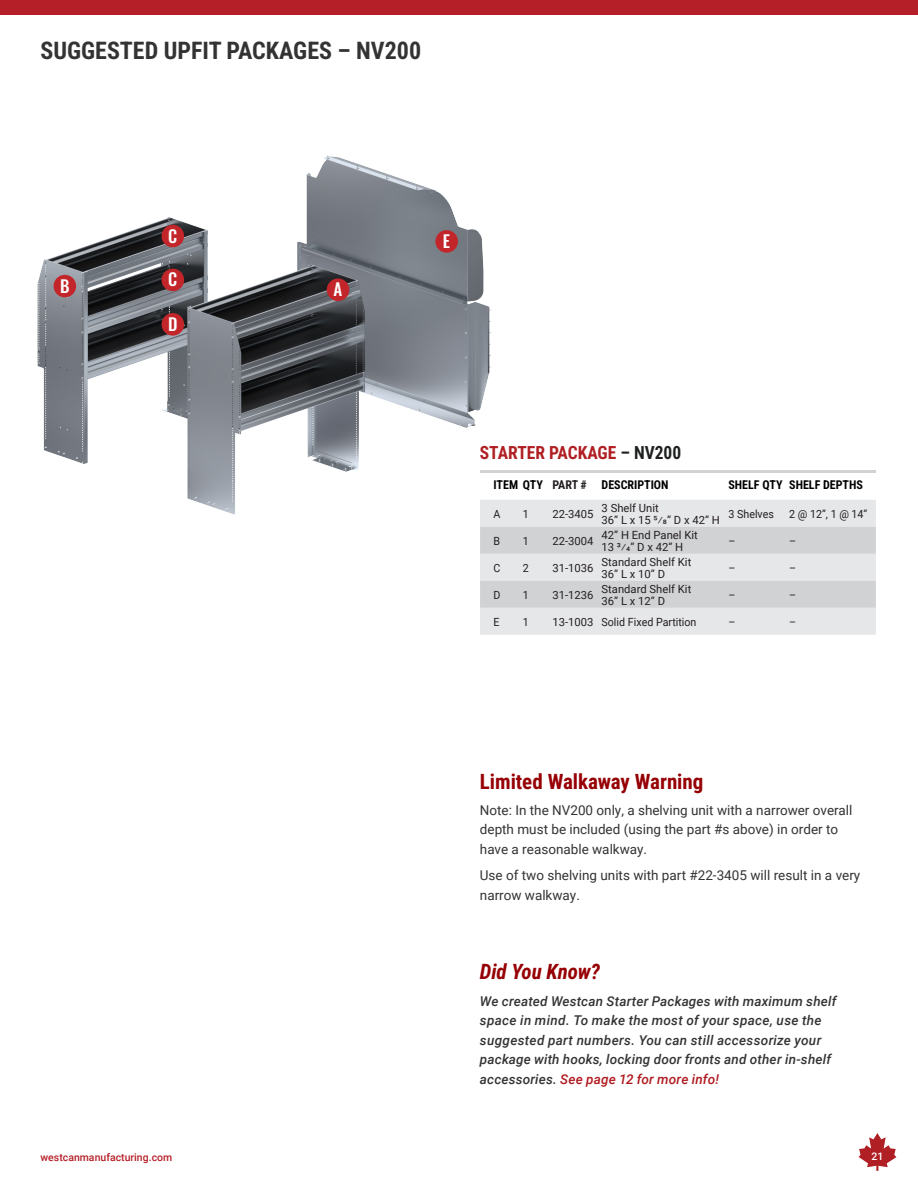
<style>
.page{position:relative;width:918px;height:1188px;background:#fff}
.page>*{position:absolute;margin:0;border:0;box-sizing:border-box;transform-origin:0 0}
.t1{font:700 24px "Roboto Condensed";color:#323332}
.t2{font:700 21px "Roboto Condensed";color:#960005}
.t3{font:italic 700 21px "Roboto Condensed";color:#960005}
.t4{font:700 18px "Roboto Condensed";color:#b01f23}
.t5{font:16.8px "Oswald";color:#fff}
.t6{font:italic 500 13.5px/19.5px "Roboto";letter-spacing:.02em;color:#333}
.t7{font:13.5px/19.5px "Roboto";color:#333}
.t8{font:700 12px "Roboto Condensed";color:#000}
.t9{font:700 12px "Roboto Condensed";color:#231f20}
.t10{font:11.25px "Roboto";color:#231f20}
.t11{font:11.25px "Roboto";color:#231f20;scale:.95 1}
.t12{font:500 10.5px "Roboto";color:#b51f27}
.t13{font:500 10.5px "Roboto";color:#fff}
.s1{color:#1f2020}
.s2{color:#b0191e}
</style>
<div class="page">
<img style="left:37px;top:155px;width:454px;height:359px">
<div style="left:327px;top:278px;width:22px;height:23px;background:#c2262a;border-radius:50%"></div>
<div style="left:162px;top:225px;width:22px;height:22px;background:#c2262a;border-radius:50%"></div>
<div style="left:162px;top:269px;width:22px;height:22px;background:#c2262a;border-radius:50%"></div>
<div style="left:162px;top:313px;width:22px;height:23px;background:#c2262a;border-radius:50%"></div>
<div style="left:435px;top:230px;width:23px;height:23px;background:#c2262a;border-radius:50%"></div>
<div style="left:54px;top:275px;width:22px;height:22px;background:#c2262a;border-radius:50%"></div>
<div style="left:0;top:0;width:918px;height:15px;background:#b51f27"></div>
<div style="left:480px;top:500px;width:396px;height:135px;background:#e6e7e9"></div>
<div style="left:480px;top:527px;width:396px;height:27px;background:#d1d2d4"></div>
<div style="left:480px;top:581px;width:396px;height:27px;background:#d1d2d4"></div>
<hr style="left:480px;top:471px;width:396px;height:2px;background:#d1d2d4">
<svg style="left:859px;top:1133px;width:37px;height:38px"></svg>
<p class="t1" style="left:40px;top:33px;width:382px">SUGGESTED UPFIT PACKAGES – NV200</p>
<p class="t5" style="left:60px;top:271px;width:11px">B</p>
<p class="t5" style="left:168px;top:221px;width:11px">C</p>
<p class="t5" style="left:168px;top:265px;width:11px">C</p>
<p class="t5" style="left:168px;top:309px;width:11px">D</p>
<p class="t5" style="left:333px;top:275px;width:10px">A</p>
<p class="t5" style="left:443px;top:226px;width:9px">E</p>
<p class="t4" style="left:480px;top:440px;width:203px">STARTER PACKAGE <span class="s1">– NV200</span></p>
<p class="t8" style="left:494px;top:477px;width:51px">ITEM QTY</p>
<p class="t9" style="left:552px;top:477px;width:36px">PART #</p>
<p class="t8" style="left:602px;top:477px;width:69px">DESCRIPTION</p>
<p class="t8" style="left:728px;top:477px;width:56px">SHELF QTY</p>
<p class="t8" style="left:789px;top:477px;width:75px">SHELF DEPTHS</p>
<p class="t11" style="left:494px;top:506px;width:9px">A</p>
<p class="t11" style="left:523px;top:506px;width:8px">1</p>
<p class="t10" style="left:552px;top:506px;width:43px">22-3405</p>
<p class="t10" style="left:602px;top:500px;width:59px">3 Shelf Unit</p>
<p class="t10" style="left:602px;top:512px;width:120px">36” L x 15 5/8” D x 42” H</p>
<p class="t11" style="left:728px;top:506px;width:49px">3 Shelves</p>
<p class="t11" style="left:789px;top:506px;width:84px">2 @ 12”, 1 @ 14”</p>
<p class="t11" style="left:494px;top:533px;width:9px">B</p>
<p class="t11" style="left:523px;top:533px;width:8px">1</p>
<p class="t10" style="left:552px;top:533px;width:43px">22-3004</p>
<p class="t10" style="left:602px;top:527px;width:98px">42” H End Panel Kit</p>
<p class="t10" style="left:602px;top:539px;width:83px">13 3/4” D x 42” H</p>
<p class="t11" style="left:728px;top:533px;width:9px">–</p>
<p class="t11" style="left:789px;top:533px;width:9px">–</p>
<p class="t11" style="left:494px;top:560px;width:9px">C</p>
<p class="t11" style="left:523px;top:560px;width:8px">2</p>
<p class="t10" style="left:552px;top:560px;width:43px">31-1036</p>
<p class="t10" style="left:602px;top:554px;width:91px">Standard Shelf Kit</p>
<p class="t10" style="left:602px;top:566px;width:65px">36” L x 10” D</p>
<p class="t11" style="left:728px;top:560px;width:9px">–</p>
<p class="t11" style="left:789px;top:560px;width:9px">–</p>
<p class="t11" style="left:494px;top:587px;width:9px">D</p>
<p class="t11" style="left:523px;top:587px;width:8px">1</p>
<p class="t10" style="left:552px;top:587px;width:43px">31-1236</p>
<p class="t10" style="left:602px;top:581px;width:91px">Standard Shelf Kit</p>
<p class="t10" style="left:602px;top:593px;width:65px">36” L x 12” D</p>
<p class="t11" style="left:728px;top:587px;width:9px">–</p>
<p class="t11" style="left:789px;top:587px;width:9px">–</p>
<p class="t11" style="left:494px;top:614px;width:8px">E</p>
<p class="t11" style="left:523px;top:614px;width:8px">1</p>
<p class="t10" style="left:552px;top:614px;width:43px">13-1003</p>
<p class="t11" style="left:602px;top:614px;width:101px">Solid Fixed Partition</p>
<p class="t11" style="left:728px;top:614px;width:9px">–</p>
<p class="t11" style="left:789px;top:614px;width:9px">–</p>
<p class="t2" style="left:480px;top:766px;width:225px">Limited Walkaway Warning</p>
<p class="t7" style="left:480px;top:800px;width:374px">Note: In the NV200 only, a shelving unit with a narrower overall depth must be included (using the part #s above) in order to have a reasonable walkway.</p>
<p class="t7" style="left:480px;top:865px;width:382px">Use of two shelving units with part #22-3405 will result in a very narrow walkway.</p>
<p class="t3" style="left:480px;top:957px;width:122px">Did You Know?</p>
<p class="t6" style="left:480px;top:991px;width:358px">We created Westcan Starter Packages with maximum shelf space in mind. To make the most of your space, use the suggested part numbers. You can still accessorize your package with hooks, locking door fronts and other in-shelf accessories. <span class="s2">See page 12 for more info!</span></p>
<p class="t12" style="left:40px;top:1150px;width:133px">westcanmanufacturing.com</p>
<p class="t13" style="left:872px;top:1149px;width:13px">21</p>
</div>
